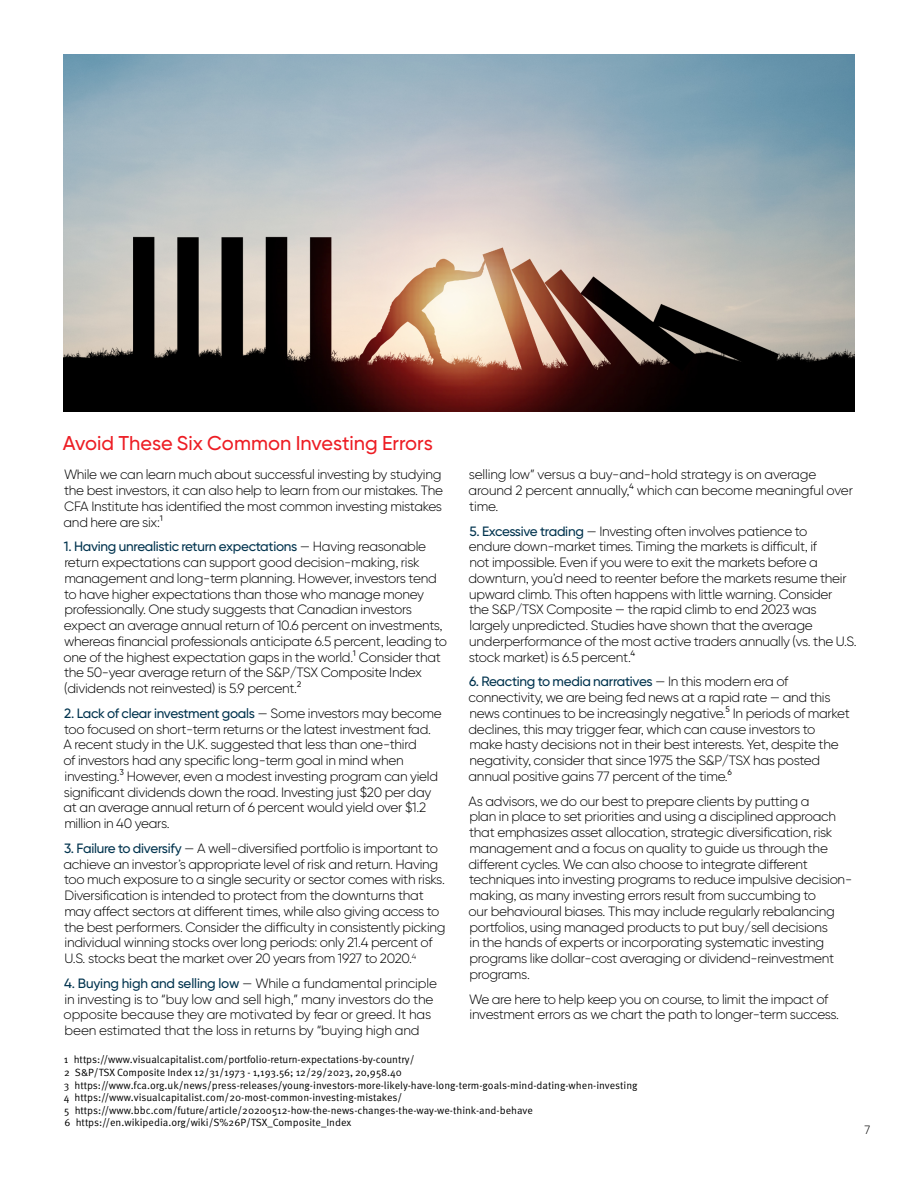
<style>
.page{position:relative;width:918px;height:1188px;background:#fff}
.page>*{position:absolute;margin:0;border:0;box-sizing:border-box;transform-origin:0 0}
.t1{font:500 19.95px "Gilroy BN";letter-spacing:-.005em;color:#ed1d24}
.t2{font:300 13.5px/15.8px "Gilroy BN";letter-spacing:-.02em;color:#000}
.t3{font:300 12px "Gilroy BN";color:#000}
.note{font:10.5px "Meta Pro Norm";color:#000}
.s1{color:#fff}
.s2{font-weight:500;color:#00334e}
</style>
<div class="page">
<img style="left:63px;top:54px;width:792px;height:358px">
<h2 class="t1" style="left:63px;top:431px;width:376px">Avoid These Six Common Investing Errors<span class="s1">.</span></h2>
<p class="t2" style="left:64px;top:467px;width:381px;text-align:justify">While we can learn much about successful investing by studying the best investors, it can also help to learn from our mistakes. The CFA Institute has identified the most common investing mistakes and here are six:1</p>
<p class="t2" style="left:64px;top:539px;width:385px"><span class="s2">1. Having unrealistic return expectations</span> — Having reasonable return expectations can support good decision-making, risk management and long-term planning. However, investors tend to have higher expectations than those who manage money professionally. One study suggests that Canadian investors expect an average annual return of 10.6 percent on investments, whereas financial professionals anticipate 6.5 percent, leading to one of the highest expectation gaps in the world.1 Consider that the 50-year average return of the S&amp;P/TSX Composite Index (dividends not reinvested) is 5.9 percent.2</p>
<p class="t2" style="left:64px;top:705px;width:380px"><span class="s2">2. Lack of clear investment goals</span> — Some investors may become too focused on short-term returns or the latest investment fad.<br>A recent study in the U.K. suggested that less than one-third<br>of investors had any specific long-term goal in mind when investing.3 However, even a modest investing program can yield significant dividends down the road. Investing just $20 per day at an average annual return of 6 percent would yield over $1.2 million in 40 years.</p>
<p class="t2" style="left:64px;top:840px;width:384px"><span class="s2">3. Failure to diversify</span> — A well-diversified portfolio is important to achieve an investor’s appropriate level of risk and return. Having too much exposure to a single security or sector comes with risks.<br>Diversification is intended to protect from the downturns that may affect sectors at different times, while also giving access to the best performers. Consider the difficulty in consistently picking individual winning stocks over long periods: only 21.4 percent of U.S. stocks beat the market over 20 years from 1927 to 2020.<sup>4</sup></p>
<p class="t2" style="left:64px;top:975px;width:375px"><span class="s2">4. Buying high and selling low</span> — While a fundamental principle in investing is to “buy low and sell high,” many investors do the opposite because they are motivated by fear or greed. It has been estimated that the loss in returns by “buying high and</p>
<p class="t2" style="left:469px;top:467px;width:386px">selling low” versus a buy-and-hold strategy is on average around 2 percent annually,4 which can become meaningful over time.</p>
<p class="t2" style="left:469px;top:523px;width:390px"><span class="s2">5. Excessive trading</span> — Investing often involves patience to<br>endure down-market times. Timing the markets is difficult, if<br>not impossible. Even if you were to exit the markets before a downturn, you’d need to reenter before the markets resume their upward climb. This often happens with little warning. Consider<br>the S&amp;P/TSX Composite — the rapid climb to end 2023 was largely unpredicted. Studies have shown that the average underperformance of the most active traders annually (vs. the U.S. stock market) is 6.5 percent.4</p>
<p class="t2" style="left:469px;top:674px;width:383px"><span class="s2">6. Reacting to media narratives</span> — In this modern era of connectivity, we are being fed news at a rapid rate — and this news continues to be increasingly negative.5 In periods of market declines, this may trigger fear, which can cause investors to make hasty decisions not in their best interests. Yet, despite the negativity, consider that since 1975 the S&amp;P/TSX has posted annual positive gains 77 percent of the time.6</p>
<p class="t2" style="left:469px;top:793px;width:385px">As advisors, we do our best to prepare clients by putting a<br>plan in place to set priorities and using a disciplined approach that emphasizes asset allocation, strategic diversification, risk management and a focus on quality to guide us through the different cycles. We can also choose to integrate different techniques into investing programs to reduce impulsive decision&shy;making, as many investing errors result from succumbing to<br>our behavioural biases. This may include regularly rebalancing portfolios, using managed products to put buy/sell decisions<br>in the hands of experts or incorporating systematic investing programs like dollar-cost averaging or dividend-reinvestment programs.</p>
<p class="t2" style="left:469px;top:991px;width:372px">We are here to help keep you on course, to limit the impact of investment errors as we chart the path to longer-term success.</p>
<p class="note" style="left:64px;top:1052px;width:352px">1 https://www.visualcapitalist.com/portfolio-return-expectations-by-country/</p>
<p class="note" style="left:64px;top:1064px;width:339px">2 S&amp;P/TSX Composite Index 12/31/1973 - 1,193.56; 12/29/2023, 20,958.40</p>
<p class="note" style="left:64px;top:1077px;width:576px">3 https://www.fca.org.uk/news/press-releases/young-investors-more-likely-have-long-term-goals-mind-dating-when-investing</p>
<p class="note" style="left:64px;top:1090px;width:340px">4 https://www.visualcapitalist.com/20-most-common-investing-mistakes/</p>
<p class="note" style="left:64px;top:1102px;width:470px">5 https://www.bbc.com/future/article/20200512-how-the-news-changes-the-way-we-think-and-behave</p>
<p class="note" style="left:64px;top:1115px;width:289px">6 https://en.wikipedia.org/wiki/S%26P/TSX_Composite_Index</p>
<p class="t3" style="left:864px;top:1122px;width:7px">7</p>
</div>
